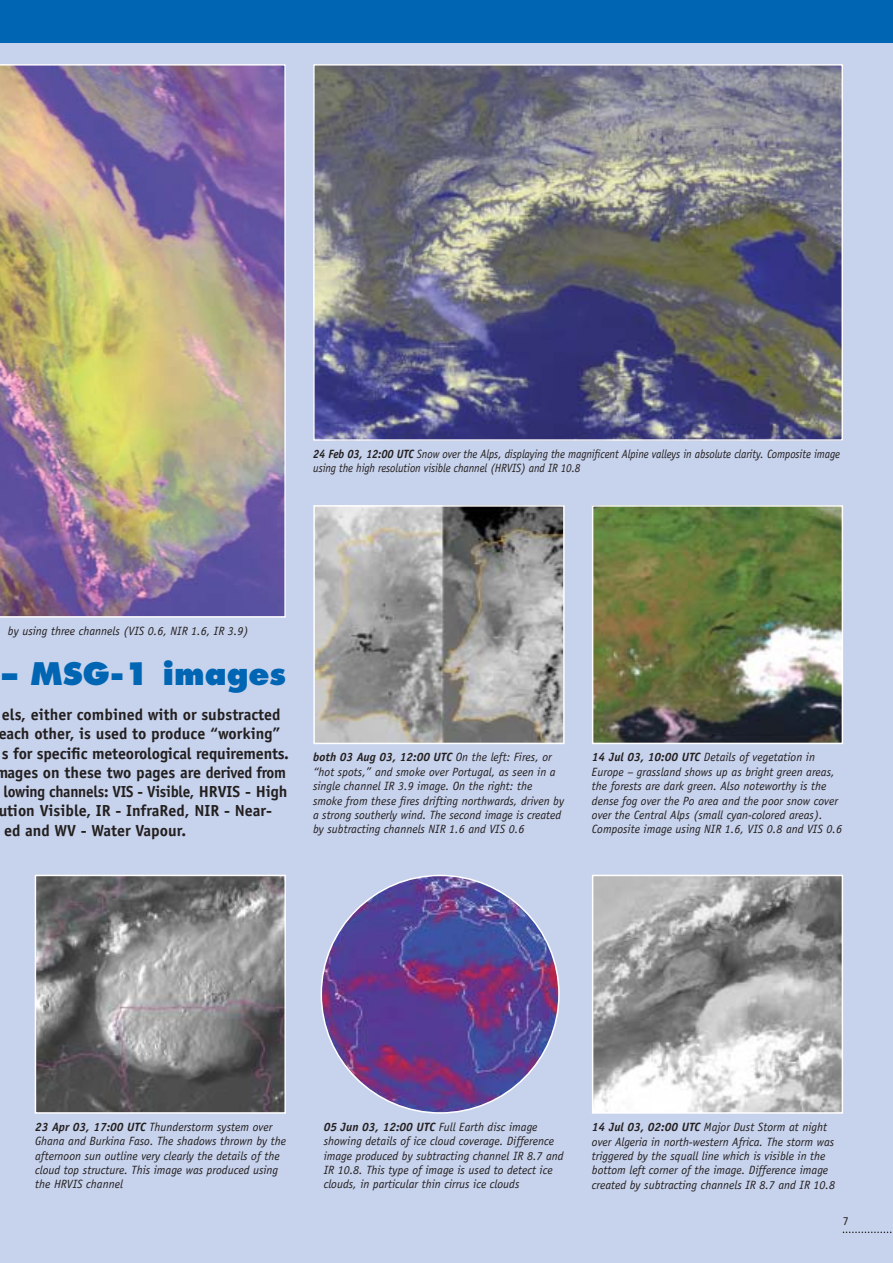
<style>
.page{position:relative;width:893px;height:1263px;background:#fff}
.page>*{position:absolute;margin:0;border:0;box-sizing:border-box;transform-origin:0 0}
.t1{font:800 30.3px "Futura";color:#0066b3}
.t2{font:700 16.05px "Officina Sans";color:#231f1f}
.t3{font:700 16.05px "Officina Sans";color:#231f1f;scale:.95 1}
.t4{font:italic 12px/14.4px "Officina Sans";color:#231f1f}
.t5{font:italic 12px/14.4px "Officina Sans";color:#231f1f;scale:.93 1}
.t6{font:12px "Officina Sans";color:#231f1f}
.s1{font-weight:700}
</style>
<div class="page">
<div style="left:0;top:0;width:892px;height:1263px;background:#c7d2ec"></div>
<div style="left:0;top:0;width:892px;height:43px;background:#0066b3"></div>
<img style="left:0;top:64px;width:286px;height:554px">
<img style="left:595px;top:878px;width:245px;height:233px">
<div style="left:592px;top:875px;width:251px;height:239px;border:2px solid #fff"></div>
<img style="left:595px;top:508px;width:245px;height:233px">
<div style="left:592px;top:505px;width:251px;height:239px;border:2px solid #fff"></div>
<img style="left:316px;top:67px;width:524px;height:371px">
<div style="left:313px;top:64px;width:530px;height:377px;border:2px solid #fff"></div>
<img style="left:38px;top:878px;width:245px;height:233px">
<div style="left:35px;top:875px;width:251px;height:239px;border:2px solid #fff"></div>
<img style="left:316px;top:508px;width:245px;height:233px">
<div style="left:313px;top:505px;width:251px;height:239px;border:2px solid #fff"></div>
<svg style="left:842px;top:1232px;width:50px;height:1px"></svg>
<svg style="left:320px;top:875px;width:239px;height:239px"></svg>
<p class="t5" style="left:313px;top:448px;width:568px"><span class="s1">24 Feb 03, 12:00 UTC</span> Snow over the Alps, displaying the magnificent Alpine valleys in absolute clarity. Composite image using the high resolution visible channel (HRVIS) and IR 10.8</p>
<p class="t4" style="left:8px;top:625px;width:242px">by using three channels (VIS 0.6, NIR 1.6, IR 3.9)</p>
<h1 class="t1" style="left:2px;top:660px;width:285px">– MSG-1 images</h1>
<h2 class="t2" style="left:2px;top:708px;width:280px">els, either combined with or substracted</h2>
<h2 class="t2" style="left:-2px;top:728px;width:283px">each other, is used to produce “working”</h2>
<h2 class="t2" style="left:2px;top:747px;width:288px">s for specific meteorological requirements.</h2>
<h2 class="t2" style="left:-5px;top:766px;width:292px">mages on these two pages are derived from</h2>
<h2 class="t3" style="left:4px;top:785px;width:300px">lowing channels: VIS - Visible, HRVIS - High</h2>
<h2 class="t2" style="left:-2px;top:805px;width:275px">ution Visible, IR - InfraRed, NIR - Near-</h2>
<h2 class="t2" style="left:4px;top:824px;width:183px">ed and WV - Water Vapour.</h2>
<p class="t4" style="left:313px;top:751px;width:252px"><span class="s1">both 03 Aug 03, 12:00 UTC</span> On the left: Fires, or “hot spots,” and smoke over Portugal, as seen in a single channel IR 3.9 image. On the right: the smoke from these fires drifting northwards, driven by a strong southerly wind. The second image is created by subtracting channels NIR 1.6 and VIS 0.6</p>
<p class="t4" style="left:592px;top:751px;width:252px"><span class="s1">14 Jul 03, 10:00 UTC</span> Details of vegetation in Europe – grassland shows up as bright green areas, the forests are dark green. Also noteworthy is the dense fog over the Po area and the poor snow cover over the Central Alps (small cyan-colored areas).<br>Composite image using NIR 1.6, VIS 0.8 and VIS 0.6</p>
<p class="t4" style="left:324px;top:1121px;width:241px"><span class="s1">05 Jun 03, 12:00 UTC</span> Full Earth disc image showing details of ice cloud coverage. Difference image produced by subtracting channel IR 8.7 and IR 10.8. This type of image is used to detect ice clouds, in particular thin cirrus ice clouds</p>
<p class="t4" style="left:35px;top:1121px;width:252px"><span class="s1">23 Apr 03, 17:00 UTC</span> Thunderstorm system over Ghana and Burkina Faso. The shadows thrown by the afternoon sun outline very clearly the details of the cloud top structure. This image was produced using the HRVIS channel</p>
<p class="t4" style="left:592px;top:1121px;width:245px"><span class="s1">14 Jul 03, 02:00 UTC</span> Major Dust Storm at night over Algeria in north-western Africa. The storm was triggered by the squall line which is visible in the bottom left corner of the image. Difference image created by subtracting channels IR 8.7 and IR 10.8</p>
<p class="t6" style="left:842px;top:1216px;width:7px">7</p>
</div>
